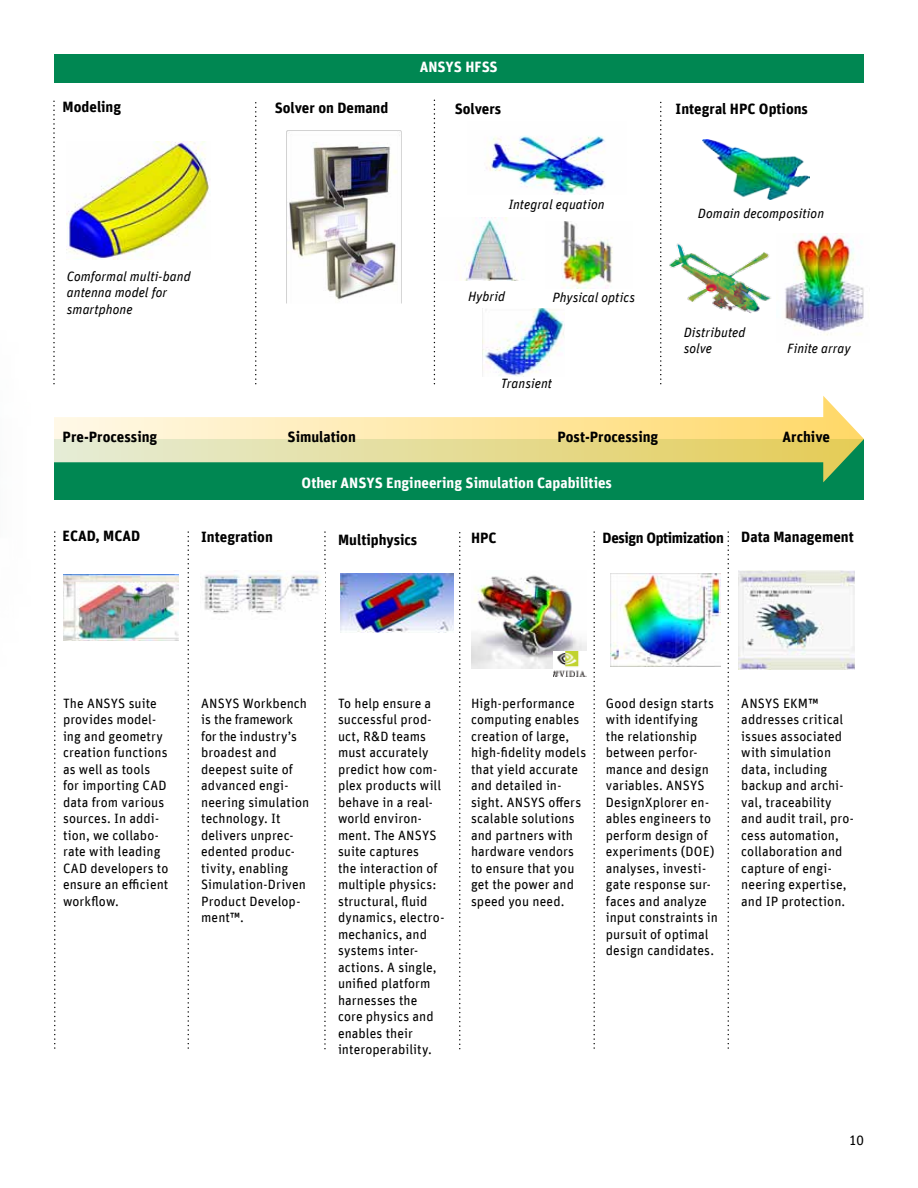
<style>
.page{position:relative;width:918px;height:1188px;background:#fff}
.page>*{position:absolute;margin:0;border:0;box-sizing:border-box;transform-origin:0 0}
.t1{font:700 15px "Unit Offc Pro";color:#000}
.t2{font:700 15px "Unit Offc Pro";color:#fff}
.t3{font:700 15px "Unit Offc Pro";letter-spacing:-.025em;color:#000}
.t4{font:13.5px/16.5px "Unit Offc Pro";letter-spacing:.005em;color:#000}
.t5{font:italic 13.5px/16.5px "Unit Offc Pro";color:#000}
</style>
<div class="page">
<div style="left:54px;top:439px;width:810px;height:60px;background:#008752"></div>
<svg style="left:54px;top:396px;width:810px;height:86px"></svg>
<div style="left:55px;top:54px;width:809px;height:29px;background:#008752"></div>
<svg style="left:255px;top:103px;width:1px;height:282px"></svg>
<svg style="left:434px;top:100px;width:1px;height:285px"></svg>
<svg style="left:54px;top:532px;width:2px;height:517px"></svg>
<svg style="left:188px;top:532px;width:1px;height:517px"></svg>
<svg style="left:324px;top:532px;width:2px;height:518px"></svg>
<svg style="left:459px;top:533px;width:1px;height:517px"></svg>
<svg style="left:593px;top:532px;width:2px;height:517px"></svg>
<svg style="left:728px;top:532px;width:1px;height:517px"></svg>
<img style="left:611px;top:573px;width:110px;height:94px">
<img style="left:204px;top:570px;width:121px;height:50px">
<img style="left:63px;top:575px;width:116px;height:65px">
<img style="left:340px;top:573px;width:113px;height:59px">
<img style="left:67px;top:142px;width:142px;height:117px">
<img style="left:286px;top:131px;width:115px;height:172px">
<img style="left:483px;top:308px;width:82px;height:69px">
<img style="left:486px;top:135px;width:119px;height:60px">
<img style="left:460px;top:217px;width:59px;height:64px">
<img style="left:561px;top:222px;width:52px;height:67px">
<svg style="left:660px;top:102px;width:2px;height:283px"></svg>
<img style="left:703px;top:139px;width:107px;height:60px">
<img style="left:669px;top:243px;width:102px;height:71px">
<img style="left:785px;top:233px;width:79px;height:103px">
<svg style="left:53px;top:101px;width:2px;height:284px"></svg>
<img style="left:471px;top:575px;width:115px;height:93px">
<img style="left:554px;top:652px;width:33px;height:25px">
<img style="left:738px;top:571px;width:117px;height:98px">
<p class="t2" style="left:420px;top:56px;width:79px">ANSYS HFSS</p>
<p class="t1" style="left:63px;top:96px;width:60px">Modeling</p>
<p class="t1" style="left:275px;top:97px;width:115px">Solver on Demand</p>
<p class="t1" style="left:455px;top:97px;width:48px">Solvers</p>
<p class="t1" style="left:676px;top:97px;width:134px">Integral HPC Options</p>
<p class="t5" style="left:67px;top:267px;width:125px">Comformal multi-band antenna model for smartphone</p>
<p class="t5" style="left:509px;top:195px;width:97px">Integral equation</p>
<p class="t5" style="left:468px;top:287px;width:39px">Hybrid</p>
<p class="t5" style="left:552px;top:288px;width:84px">Physical optics</p>
<p class="t5" style="left:501px;top:374px;width:53px">Transient</p>
<p class="t5" style="left:698px;top:204px;width:128px">Domain decomposition</p>
<p class="t5" style="left:684px;top:323px;width:63px">Distributed solve</p>
<p class="t5" style="left:787px;top:340px;width:65px">Finite array</p>
<p class="t1" style="left:63px;top:426px;width:96px">Pre-Processing</p>
<p class="t1" style="left:288px;top:426px;width:70px">Simulation</p>
<p class="t1" style="left:558px;top:426px;width:102px">Post-Processing</p>
<p class="t1" style="left:783px;top:426px;width:49px">Archive</p>
<p class="t2" style="left:302px;top:472px;width:312px">Other ANSYS Engineering Simulation Capabilities</p>
<p class="t1" style="left:63px;top:525px;width:79px">ECAD, MCAD</p>
<p class="t1" style="left:201px;top:526px;width:73px">Integration</p>
<p class="t1" style="left:338px;top:529px;width:81px">Multiphysics</p>
<p class="t1" style="left:471px;top:527px;width:27px">HPC</p>
<p class="t3" style="left:603px;top:527px;width:253px">Design Optimization Data Management</p>
<p class="t4" style="left:63px;top:694px;width:107px">The ANSYS suite provides model&shy;ing and geometry creation functions as well as tools for importing CAD data from various sources. In addi&shy;tion, we collabo&shy;rate with leading<br>CAD developers to ensure an efficient workflow.</p>
<p class="t4" style="left:338px;top:694px;width:108px">To help ensure a successful prod&shy;uct, R&amp;D teams must accurately predict how com&shy;plex products will behave in a real&shy;world environ&shy;ment. The ANSYS suite captures<br>the interaction of multiple physics: structural, fluid dynamics, electro&shy;mechanics, and systems inter&shy;actions. A single, unified platform harnesses the core physics and enables their interoperability.</p>
<p class="t4" style="left:471px;top:694px;width:117px">High-performance computing enables creation of large, high-fidelity models that yield accurate and detailed in&shy;sight. ANSYS offers scalable solutions and partners with hardware vendors to ensure that you get the power and speed you need.</p>
<p class="t4" style="left:606px;top:694px;width:114px">Good design starts with identifying the relationship between perfor&shy;mance and design variables. ANSYS<br>DesignXplorer en&shy;ables engineers to perform design of experiments (DOE) analyses, investi&shy;gate response sur&shy;faces and analyze input constraints in pursuit of optimal design candidates.</p>
<p class="t4" style="left:741px;top:694px;width:114px">ANSYS EKM™ addresses critical issues associated with simulation data, including backup and archi&shy;val, traceability and audit trail, pro&shy;cess automation, collaboration and capture of engi&shy;neering expertise, and IP protection.</p>
<p class="t4" style="left:201px;top:694px;width:110px">ANSYS Workbench is the framework for the industry’s broadest and deepest suite of advanced engi&shy;neering simulation technology. It delivers unprec&shy;edented produc&shy;tivity, enabling<br>Simulation-Driven<br>Product Develop&shy;ment™.</p>
<p class="t4" style="left:849px;top:1131px;width:16px">10</p>
</div>
